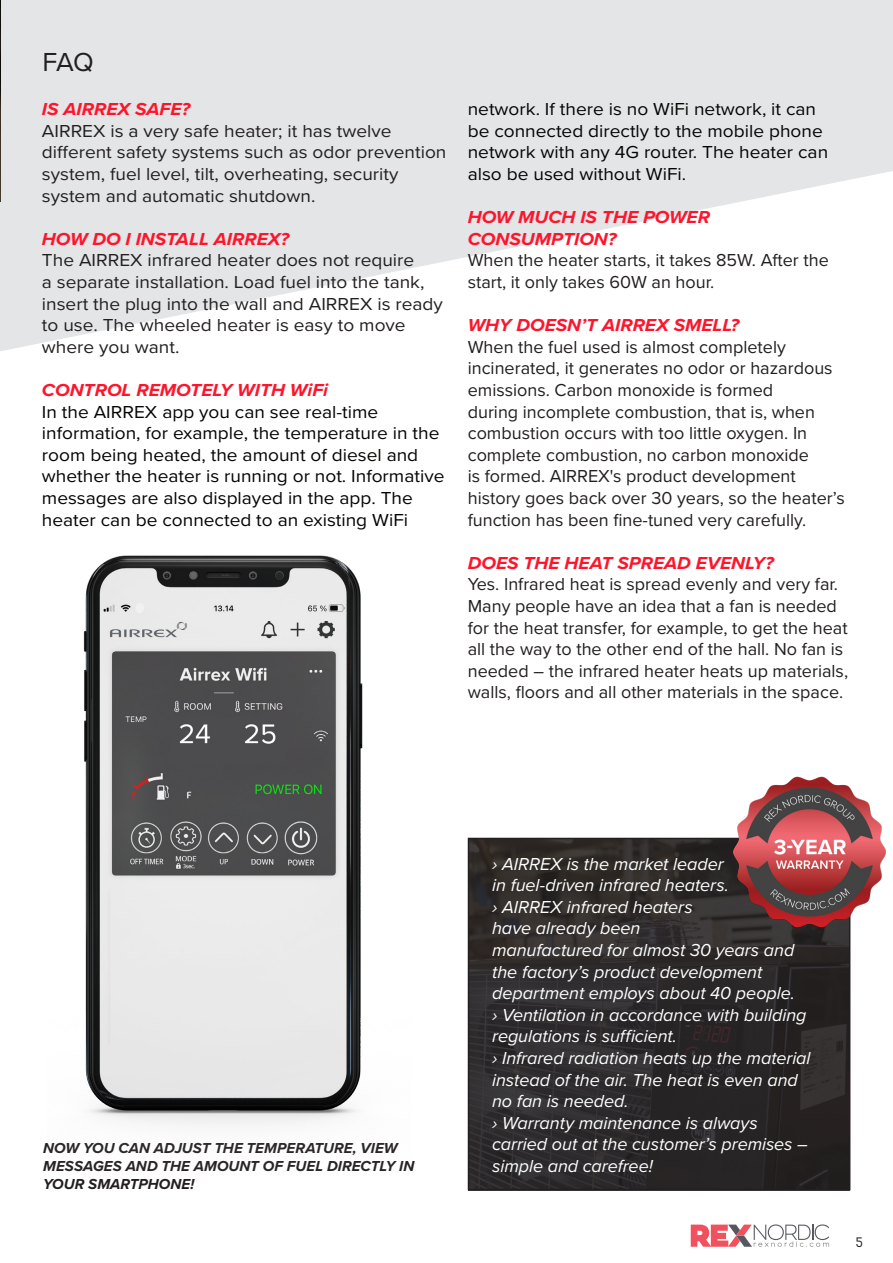
<style>
.page{position:relative;width:893px;height:1263px;background:#fff}
.page>*{position:absolute;margin:0;border:0;box-sizing:border-box;transform-origin:0 0}
.t1{font:27px "Proxima Nova";color:#231f20}
.t2{font:18px/21.6px "Proxima Nova";color:#231f20}
.t3{font:italic 18px/21.6px "Proxima Nova";letter-spacing:-.005em;color:#fff}
.t4{font:18px/21.6px "Proxima Nova";color:#040503;scale:1.06 1}
.t5{font:18px/21.6px "Proxima Nova";color:#231f20;scale:1.06 1}
.t6{font:italic 700 18px/21.6px "Proxima Nova";color:#ff152b;scale:1.06 1}
.t7{font:italic 700 15px/18px "Proxima Nova";color:#231f20}
.t8{font:300 15px "Paralucent Cond";color:#231f20}
</style>
<div class="page">
<svg style="left:691px;top:1224px;width:138px;height:23px"></svg>
<svg style="left:0;top:0;width:893px;height:351px;fill:#e4e5e7"></svg>
<img style="left:0;top:0;width:1px;height:202px">
<svg style="left:468px;top:838px;width:382px;height:352px;background:#2d292a"></svg>
<img style="left:733px;top:776px;width:152px;height:151px">
<img style="left:83px;top:555px;width:280px;height:572px">
<h1 class="t1" style="left:42px;top:42px;width:53px">FAQ</h1>
<p class="t6" style="left:42px;top:98px;width:141px">IS AIRREX SAFE?</p>
<p class="t5" style="left:42px;top:119px;width:383px">AIRREX is a very safe heater; it has twelve different safety systems such as odor prevention system, fuel level, tilt, overheating, security system and automatic shutdown.</p>
<p class="t6" style="left:42px;top:228px;width:235px">HOW DO I INSTALL AIRREX?</p>
<p class="t5" style="left:42px;top:249px;width:380px">The AIRREX infrared heater does not require<br>a separate installation. Load fuel into the tank, insert the plug into the wall and AIRREX is ready to use. The wheeled heater is easy to move where you want.</p>
<p class="t6" style="left:42px;top:379px;width:271px">CONTROL REMOTELY WITH WiFi</p>
<p class="t4" style="left:42px;top:400px;width:381px">In the AIRREX app you can see real-time information, for example, the temperature in the room being heated, the amount of diesel and whether the heater is running or not. Informative messages are also displayed in the app. The heater can be connected to an existing WiFi</p>
<p class="t4" style="left:468px;top:98px;width:342px">network. If there is no WiFi network, it can be connected directly to the mobile phone network with any 4G router. The heater can also be used without WiFi.</p>
<p class="t6" style="left:468px;top:206px;width:230px">HOW MUCH IS THE POWER<br>CONSUMPTION?</p>
<p class="t2" style="left:468px;top:249px;width:363px">When the heater starts, it takes 85W. After the start, it only takes 60W an hour.</p>
<p class="t6" style="left:468px;top:314px;width:258px">WHY DOESN’T AIRREX SMELL?</p>
<p class="t2" style="left:468px;top:335px;width:379px">When the fuel used is almost completely incinerated, it generates no odor or hazardous emissions. Carbon monoxide is formed<br>during incomplete combustion, that is, when combustion occurs with too little oxygen. In complete combustion, no carbon monoxide<br>is formed. AIRREX's product development history goes back over 30 years, so the heater’s function has been fine-tuned very carefully.</p>
<p class="t6" style="left:468px;top:552px;width:290px">DOES THE HEAT SPREAD EVENLY?</p>
<p class="t2" style="left:468px;top:573px;width:382px">Yes. Infrared heat is spread evenly and very far.<br>Many people have an idea that a fan is needed for the heat transfer, for example, to get the heat all the way to the other end of the hall. No fan is needed – the infrared heater heats up materials, walls, floors and all other materials in the space.</p>
<p class="t7" style="left:43px;top:1139px;width:373px">NOW YOU CAN ADJUST THE TEMPERATURE, VIEW<br>MESSAGES AND THE AMOUNT OF FUEL DIRECTLY IN<br>YOUR SMARTPHONE!</p>
<p class="t3" style="left:492px;top:852px;width:320px">› AIRREX is the market leader<br>in fuel-driven infrared heaters.<br>› AIRREX infrared heaters<br>have already been<br>manufactured for almost 30 years and the factory’s product development department employs about 40 people.<br>› Ventilation in accordance with building regulations is sufficient.<br>› Infrared radiation heats up the material instead of the air. The heat is even and no fan is needed.<br>› Warranty maintenance is always carried out at the customer’s premises – simple and carefree!</p>
<p class="t8" style="left:856px;top:1233px;width:8px">5</p>
</div>
